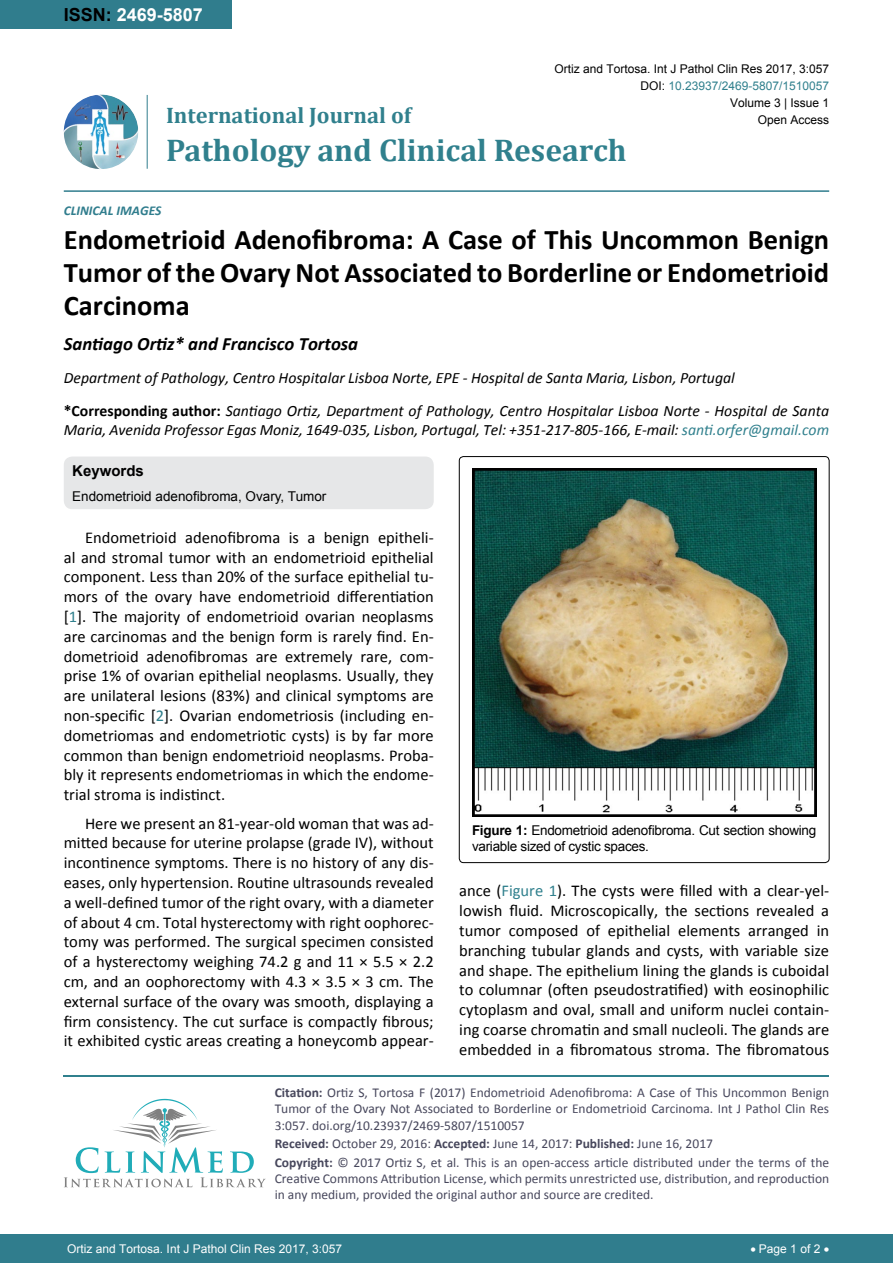
<style>
.page{position:relative;width:893px;height:1263px;background:#fff}
.page>*{position:absolute;margin:0;border:0;box-sizing:border-box;transform-origin:0 0}
.t1{font:700 31.5px "Cambria";color:#30808d}
.t2{font:700 28.5px/33px "Calibri";color:#000;text-align:justify}
.t3{font:700 22.5px "Cambria";color:#30808d}
.t4{font:italic 700 18.75px "Calibri";color:#000}
.t5{font:700 18px "Arial";color:#fff}
.t6{font:16.5px/19.8px "Calibri";color:#000;text-align:justify}
.t7{font:italic 15.75px/33px "Calibri";color:#000}
.t8{font:700 15px "Arial";color:#000}
.t9{font:13.5px/16.2px "Calibri";color:#47475c}
.t10{font:13.5px/16.2px "Arial";letter-spacing:-.02em;color:#000}
.t11{font:13.5px "Arial";color:#000}
.t12{font:italic 700 13.5px "Calibri";color:#307d8d}
.t13{font:12px "Arial";color:#000}
.t14{font:12px "Arial";color:#fff}
.t15{font:12px "Arial";color:#30808d}
.s1{color:#000}
.s2{font-weight:700;font-style:normal}
.s3{color:#30808d}
.s4{font-weight:700}
</style>
<div class="page">
<div style="left:0;top:0;width:231px;height:28px;background:#307d8d"></div>
<img style="left:64px;top:95px;width:74px;height:74px;border-radius:37px">
<hr style="left:147px;top:95px;width:1px;height:74px;background:#307d8d">
<hr style="left:64px;top:190px;width:765px;height:2px;background:#307d8d">
<hr style="left:64px;top:1075px;width:765px;height:1px;background:#30808d">
<svg style="left:64px;top:1099px;width:202px;height:88px"></svg>
<div style="left:0;top:1234px;width:893px;height:29px;background:#307d8d"></div>
<div style="left:64px;top:456px;width:370px;height:53px;background:#e6e7e8;border-radius:9px"></div>
<div style="left:459px;top:456px;width:370px;height:407px;border:1px solid #000;border-radius:4px"></div>
<img style="left:472px;top:468px;width:344px;height:348px">
<p class="t5" style="left:64px;top:2px;width:141px"><span class="s1">ISSN:</span> 2469-5807</p>
<p class="t13" style="left:554px;top:60px;width:276px">Ortiz and Tortosa. Int J Pathol Clin Res 2017, 3:057</p>
<p class="t13" style="left:730px;top:95px;width:101px">Volume 3 | Issue 1</p>
<p class="t15" style="left:640px;top:78px;width:190px"><span class="s1">DOI:</span> 10.23937/2469-5807/1510057</p>
<h3 class="t3" style="left:166px;top:100px;width:247px">International Journal of</h3>
<h1 class="t1" style="left:166px;top:128px;width:462px">Pathology and Clinical Research</h1>
<p class="t13" style="left:758px;top:112px;width:73px">Open Access</p>
<p class="t12" style="left:64px;top:202px;width:99px">CLINICAL IMAGES</p>
<h2 class="t2" style="left:64px;top:222px;width:767px">Endometrioid Adenofibroma: A Case of This Uncommon Benign Tumor of the Ovary Not Associated to Borderline or Endometrioid Carcinoma</h2>
<p class="t4" style="left:64px;top:332px;width:296px">Santiago Ortiz* and Francisco Tortosa</p>
<p class="t7" style="left:64px;top:361px;width:767px">Department of Pathology, Centro Hospitalar Lisboa Norte, EPE - Hospital de Santa Maria, Lisbon, Portugal <span class="s2">*Corresponding author:</span> Santiago Ortiz, Department of Pathology, Centro Hospitalar Lisboa Norte - Hospital de Santa</p>
<p class="t7" style="left:64px;top:413px;width:767px">Maria, Avenida Professor Egas Moniz, 1649-035, Lisbon, Portugal, Tel: +351-217-805-166, E-mail: <span class="s3">santi.orfer@gmail.com</span></p>
<p class="t8" style="left:72px;top:461px;width:73px">Keywords</p>
<p class="t11" style="left:72px;top:487px;width:256px">Endometrioid adenofibroma, Ovary, Tumor</p>
<p class="t6" style="left:64px;top:527px;width:371px;text-indent:21px">Endometrioid adenofibroma is a benign epitheli&shy;al and stromal tumor with an endometrioid epithelial component. Less than 20% of the surface epithelial tu&shy;mors of the ovary have endometrioid differentiation [<span class="s3">1</span>]. The majority of endometrioid ovarian neoplasms are carcinomas and the benign form is rarely find. En&shy;dometrioid adenofibromas are extremely rare, com&shy;prise 1% of ovarian epithelial neoplasms. Usually, they are unilateral lesions (83%) and clinical symptoms are non-specific [<span class="s3">2</span>]. Ovarian endometriosis (including en&shy;dometriomas and endometriotic cysts) is by far more common than benign endometrioid neoplasms. Proba&shy;bly it represents endometriomas in which the endome&shy;trial stroma is indistinct.</p>
<p class="t6" style="left:64px;top:813px;width:371px;text-indent:21px">Here we present an 81-year-old woman that was ad&shy;mitted because for uterine prolapse (grade IV), without incontinence symptoms. There is no history of any dis&shy;eases, only hypertension. Routine ultrasounds revealed a well-defined tumor of the right ovary, with a diameter of about 4 cm. Total hysterectomy with right oophorec&shy;tomy was performed. The surgical specimen consisted of a hysterectomy weighing 74.2 g and 11 × 5.5 × 2.2 cm, and an oophorectomy with 4.3 × 3.5 × 3 cm. The external surface of the ovary was smooth, displaying a firm consistency. The cut surface is compactly fibrous; it exhibited cystic areas creating a honeycomb appear-</p>
<p class="t10" style="left:472px;top:822px;width:346px"><span class="s4">Figure 1:</span> Endometrioid adenofibroma. Cut section showing variable sized of cystic spaces.</p>
<p class="t6" style="left:459px;top:881px;width:371px">ance (<span class="s3">Figure 1</span>). The cysts were filled with a clear-yel&shy;lowish fluid. Microscopically, the sections revealed a tumor composed of epithelial elements arranged in branching tubular glands and cysts, with variable size and shape. The epithelium lining the glands is cuboidal to columnar (often pseudostratified) with eosinophilic cytoplasm and oval, small and uniform nuclei contain&shy;ing coarse chromatin and small nucleoli. The glands are embedded in a fibromatous stroma. The fibromatous</p>
<p class="t9" style="left:275px;top:1084px;width:556px;text-align:justify"><span class="s4">Citation:</span> Ortiz S, Tortosa F (2017) Endometrioid Adenofibroma: A Case of This Uncommon Benign Tumor of the Ovary Not Associated to Borderline or Endometrioid Carcinoma. Int J Pathol Clin Res 3:057. doi.org/10.23937/2469-5807/1510057</p>
<p class="t9" style="left:275px;top:1134px;width:556px;line-height:18.6px"><span class="s4">Received:</span> October 29, 2016: <span class="s4">Accepted:</span> June 14, 2017: <span class="s4">Published:</span> June 16, 2017<br><span class="s4">Copyright:</span> © 2017 Ortiz S, et al. This is an open-access article distributed under the terms of the</p>
<p class="t9" style="left:275px;top:1170px;width:556px">Creative Commons Attribution License, which permits unrestricted use, distribution, and reproduction in any medium, provided the original author and source are credited.</p>
<p class="t14" style="left:67px;top:1241px;width:276px">Ortiz and Tortosa. Int J Pathol Clin Res 2017, 3:057</p>
<p class="t14" style="left:750px;top:1241px;width:80px">• Page 1 of 2 •</p>
</div>
